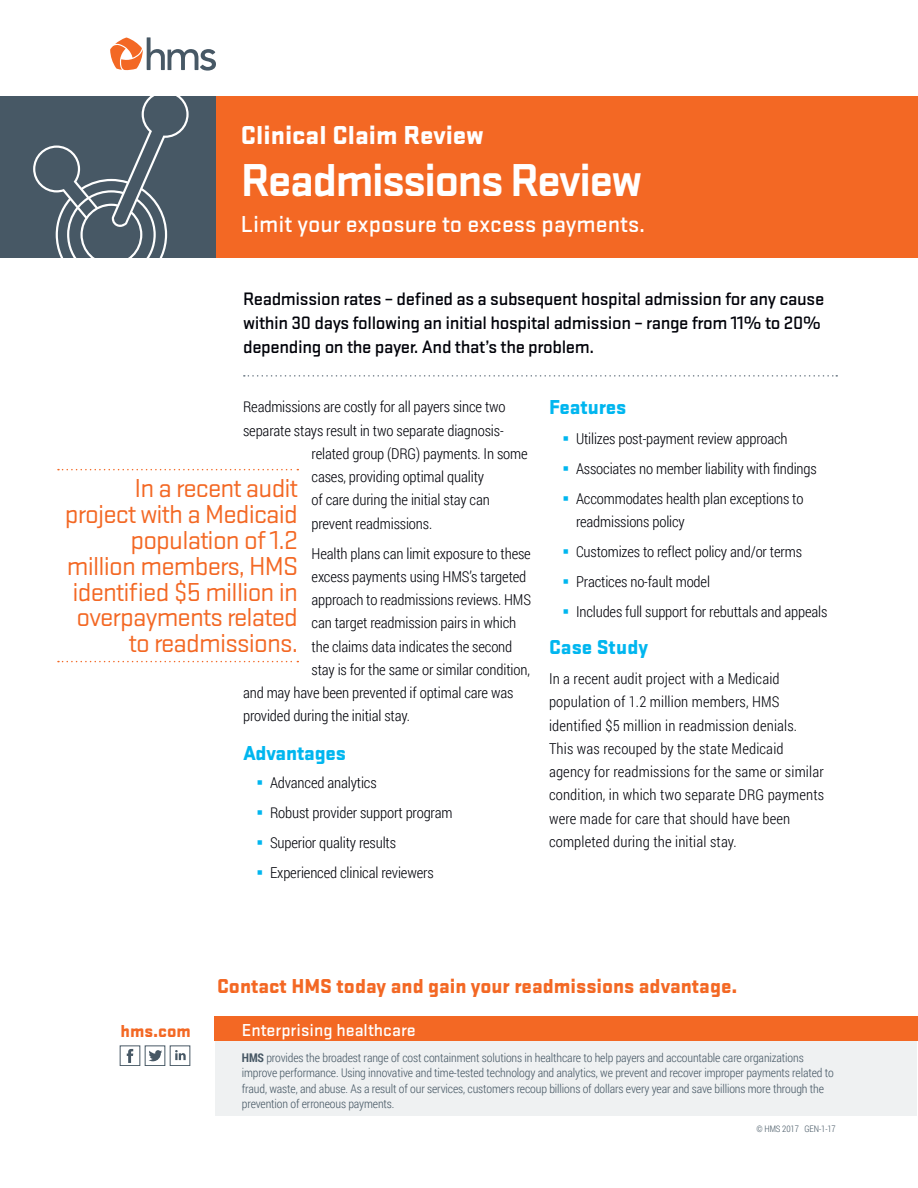
<style>
.page{position:relative;width:918px;height:1188px;background:#fff}
.page>*{position:absolute;margin:0;border:0;box-sizing:border-box;transform-origin:0 0}
.t1{font:700 48px "Stratum 2";letter-spacing:-.04em;color:#fff}
.Pull_Quote{font:27px/25.8px "Stratum 2";letter-spacing:-.03em;color:#f36824;text-align:right}
.t2{font:900 27px "Stratum 2";color:#fff}
.t3{font:500 24px "Stratum 2";color:#fff}
.Call_to_Action{font:900 21px "Stratum 2";color:#f36824}
.Paragraph{font:900 21px "Stratum 2";letter-spacing:-.01em;color:#00b6ef}
.Intro_Paragraph{font:500 18.75px/24px "Stratum 2";letter-spacing:-.02em;color:#010209}
.t4{font:500 18px "Stratum 2";color:#fff}
.t5{font:900 18px "Stratum 2";color:#f36824}
.Paragraph-2{font:300 15px/23.2px "Roboto Condensed";letter-spacing:-.01em;color:#010209}
.Paragraph-3{font:300 15px/23.2px "Roboto Condensed";letter-spacing:.01em;color:#010209}
.Boiler{font:300 12px/15.6px "Roboto Condensed";letter-spacing:-.01em;color:#475865}
.t6{font:300 9px "Roboto Condensed";letter-spacing:-.01em;color:#475865}
.s1{color:#00b6ef}
.s2{font-weight:700}
</style>
<div class="page">
<div style="left:216px;top:96px;width:702px;height:162px;background:#f36824"></div>
<svg style="left:110px;top:37px;width:106px;height:34px"></svg>
<div style="left:0;top:96px;width:216px;height:162px;background:#475865"></div>
<svg style="left:33px;top:96px;width:156px;height:162px"></svg>
<svg style="left:58px;top:469px;width:240px;height:1px"></svg>
<svg style="left:58px;top:661px;width:240px;height:1px"></svg>
<svg style="left:244px;top:375px;width:593px;height:2px"></svg>
<div style="left:215px;top:1041px;width:702px;height:75px;background:#eff1f2"></div>
<svg style="left:120px;top:1046px;width:70px;height:20px"></svg>
<div style="left:215px;top:1016px;width:703px;height:25px;background:#f36824"></div>
<h1 class="t2" style="left:241px;top:116px;width:244px">Clinical Claim Review</h1>
<h1 class="t1" style="left:241px;top:147px;width:403px">Readmissions Review</h1>
<h2 class="t3" style="left:241px;top:208px;width:406px">Limit your exposure to excess payments.</h2>
<p class="Intro_Paragraph" style="left:243px;top:286px;width:583px">Readmission rates – defined as a subsequent hospital admission for any cause within 30 days following an initial hospital admission – range from 11% to 20% depending on the payer. And that’s the problem.</p>
<p class="Paragraph-2" style="left:243px;top:395px;width:264px">Readmissions are costly for all payers since two</p>
<p class="Paragraph-2" style="left:243px;top:418px;width:262px">separate stays result in two separate diagnosis-</p>
<p class="Paragraph-2" style="left:312px;top:441px;width:218px">related group (DRG) payments. In some</p>
<p class="Paragraph-2" style="left:312px;top:465px;width:174px">cases, providing optimal quality</p>
<p class="Paragraph-2" style="left:312px;top:488px;width:180px">of care during the initial stay can</p>
<p class="Paragraph-2" style="left:312px;top:511px;width:122px">prevent readmissions.</p>
<p class="Paragraph-2" style="left:312px;top:541px;width:221px">Health plans can limit exposure to these</p>
<p class="Paragraph-2" style="left:312px;top:564px;width:216px">excess payments using HMS’s targeted</p>
<p class="Paragraph-2" style="left:312px;top:588px;width:221px">approach to readmissions reviews. HMS</p>
<p class="Paragraph-2" style="left:312px;top:611px;width:206px">can target readmission pairs in which</p>
<p class="Paragraph-2" style="left:312px;top:634px;width:202px">the claims data indicates the second</p>
<p class="Paragraph-2" style="left:312px;top:657px;width:220px">stay is for the same or similar condition,</p>
<p class="Paragraph-2" style="left:243px;top:681px;width:272px">and may have been prevented if optimal care was</p>
<p class="Paragraph-2" style="left:243px;top:704px;width:168px">provided during the initial stay.</p>
<h3 class="Paragraph" style="left:243px;top:737px;width:104px">Advantages</h3>
<p class="Paragraph-2" style="left:257px;top:771px;width:122px"><span class="s1">▪</span> Advanced analytics</p>
<p class="Paragraph-2" style="left:257px;top:801px;width:198px"><span class="s1">▪</span> Robust provider support program</p>
<p class="Paragraph-2" style="left:257px;top:831px;width:141px"><span class="s1">▪</span> Superior quality results</p>
<p class="Paragraph-2" style="left:257px;top:861px;width:179px"><span class="s1">▪</span> Experienced clinical reviewers</p>
<p class="Pull_Quote" style="left:65px;top:474px;width:235px">In a recent audit project with a Medicaid population of 1.2 million members, HMS identified $5 million in overpayments related to readmissions.</p>
<p class="Paragraph" style="left:549px;top:392px;width:79px">Features</p>
<p class="Paragraph-2" style="left:563px;top:427px;width:227px"><span class="s1">▪</span> Utilizes post-payment review approach</p>
<p class="Paragraph-2" style="left:563px;top:457px;width:256px"><span class="s1">▪</span> Associates no member liability with findings</p>
<p class="Paragraph-2" style="left:576px;top:487px;width:229px;text-indent:-14px"><span class="s1">▪</span> Accommodates health plan exceptions to readmissions policy</p>
<p class="Paragraph-2" style="left:563px;top:540px;width:241px"><span class="s1">▪</span> Customizes to reflect policy and/or terms</p>
<p class="Paragraph-2" style="left:563px;top:570px;width:149px"><span class="s1">▪</span> Practices no-fault model</p>
<p class="Paragraph-2" style="left:563px;top:600px;width:266px"><span class="s1">▪</span> Includes full support for rebuttals and appeals</p>
<h3 class="Paragraph" style="left:549px;top:632px;width:101px">Case Study</h3>
<p class="Paragraph-3" style="left:549px;top:667px;width:277px">In a recent audit project with a Medicaid population of 1.2 million members, HMS identified $5 million in readmission denials.<br>This was recouped by the state Medicaid agency for readmissions for the same or similar condition, in which two separate DRG payments were made for care that should have been completed during the initial stay.</p>
<p class="t5" style="left:120px;top:1018px;width:72px">hms.com</p>
<p class="Call_to_Action" style="left:217px;top:971px;width:522px">Contact HMS today and gain your readmissions advantage.</p>
<h3 class="t4" style="left:242px;top:1018px;width:175px">Enterprising healthcare</h3>
<p class="Boiler" style="left:242px;top:1049px;width:593px"><span class="s2">HMS</span> provides the broadest range of cost containment solutions in healthcare to help payers and accountable care organizations improve performance. Using innovative and time-tested technology and analytics, we prevent and recover improper payments related to fraud, waste, and abuse. As a result of our services, customers recoup billions of dollars every year and save billions more through the prevention of erroneous payments.</p>
<p class="t6" style="left:756px;top:1123px;width:81px">© HMS 2017 GEN-1-17</p>
</div>
